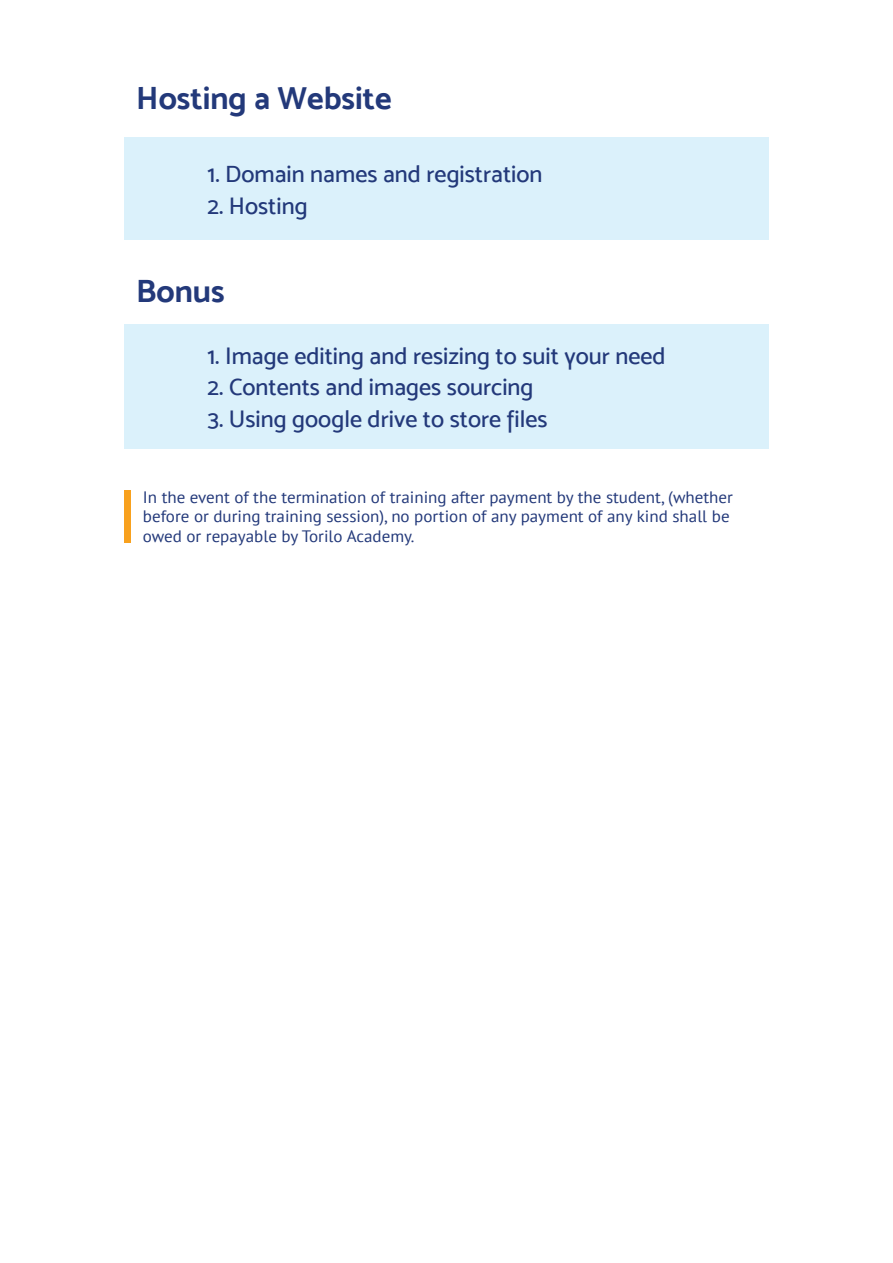
<style>
.page{position:relative;width:893px;height:1263px;background:#fff}
.page>*{position:absolute;margin:0;border:0;box-sizing:border-box;transform-origin:0 0}
.t1{font:32.1px "Mosk Bold 700";color:#23397a}
.t2{font:24px "Mosk Medium 500";color:#23397a}
.t3{font:16.5px/19.8px "PT Sans";color:#23397a}
</style>
<div class="page">
<div style="left:124px;top:137px;width:645px;height:103px;background:#dbf1fb"></div>
<div style="left:124px;top:324px;width:645px;height:124px;background:#dbf1fb"></div>
<div style="left:124px;top:490px;width:7px;height:53px;background:#f8a11e"></div>
<h1 class="t1" style="left:136px;top:78px;width:257px">Hosting a Website</h1>
<h2 class="t2" style="left:208px;top:160px;width:336px">1. Domain names and registration</h2>
<h2 class="t2" style="left:208px;top:192px;width:102px">2. Hosting</h2>
<h1 class="t1" style="left:136px;top:272px;width:90px">Bonus</h1>
<h2 class="t2" style="left:207px;top:342px;width:460px">1. Image editing and resizing to suit your need</h2>
<h2 class="t2" style="left:208px;top:373px;width:327px">2. Contents and images sourcing</h2>
<h2 class="t2" style="left:208px;top:405px;width:341px">3. Using google drive to store files</h2>
<p class="t3" style="left:143px;top:487px;width:592px">In the event of the termination of training after payment by the student, (whether before or during training session), no portion of any payment of any kind shall be owed or repayable by Torilo Academy.</p>
</div>
